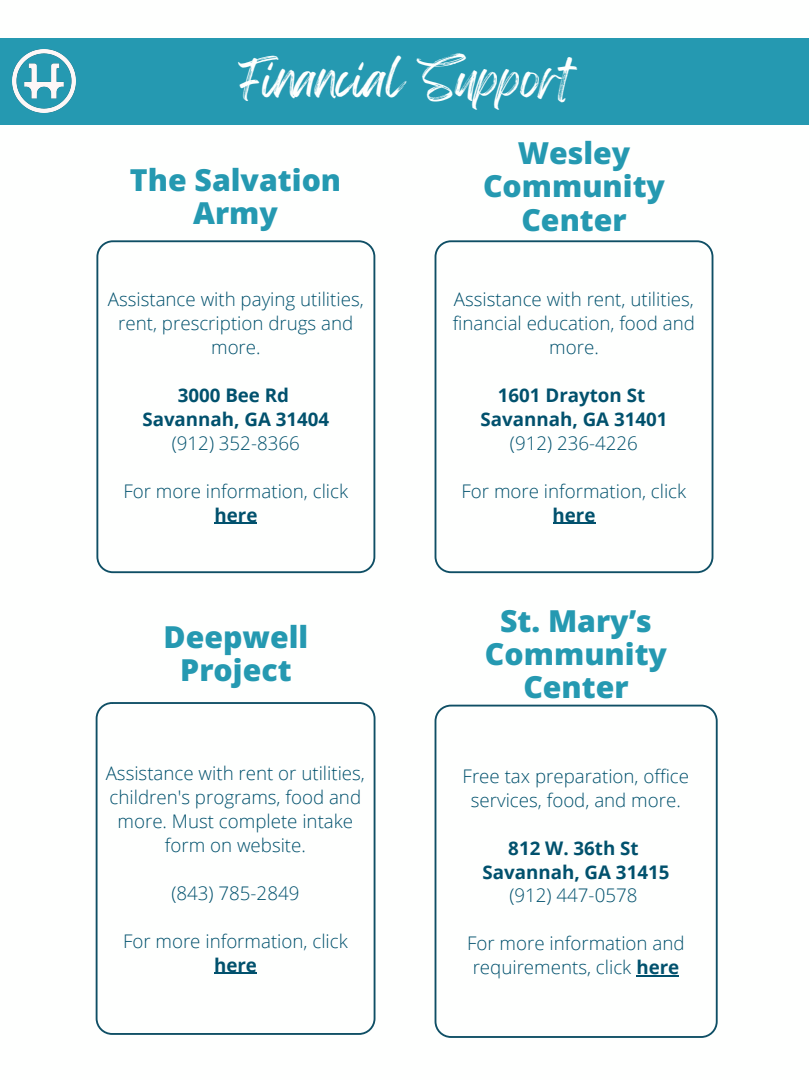
<style>
.page{position:relative;width:810px;height:1080px;background:#fff}
.page>*{position:absolute;margin:0;border:0;box-sizing:border-box;transform-origin:0 0}
.t1{font:43.75px "Feeling Passionate";color:#fefffe}
.t2{font:800 30.25px/33.2px "Open Sans";color:#2599b1;text-align:center}
.t3{font:300 18.75px/23.9px "Open Sans";color:#01516d;text-align:center}
.t4{font:700 18.75px/23.9px "Open Sans";color:#01516d;text-align:center}
.s1{font-weight:700}
</style>
<div class="page">
<div style="left:0;top:38px;width:809px;height:86px;background:#2599b1"></div>
<img style="left:12px;top:49px;width:64px;height:64px">
<svg style="left:96px;top:240px;width:279px;height:333px"></svg>
<hr style="left:214px;top:523px;width:43px;height:1px;background:#01516d">
<svg style="left:435px;top:240px;width:278px;height:333px"></svg>
<hr style="left:553px;top:523px;width:43px;height:1px;background:#01516d">
<svg style="left:96px;top:702px;width:279px;height:333px"></svg>
<hr style="left:214px;top:973px;width:43px;height:1px;background:#01516d">
<svg style="left:435px;top:705px;width:283px;height:333px"></svg>
<hr style="left:636px;top:975px;width:43px;height:2px;background:#01516d">
<h1 class="t1" style="left:239px;top:43px;width:334px">Financial Support</h1>
<h2 class="t2" style="left:130px;top:163px;width:213px">The Salvation<br>Army</h2>
<p class="t3" style="left:108px;top:287px;width:257px">Assistance with paying utilities, rent, prescription drugs and more.</p>
<p class="t4" style="left:142px;top:383px;width:188px">3000 Bee Rd<br>Savannah, GA 31404</p>
<p class="t3" style="left:172px;top:431px;width:129px">(912) 352-8366</p>
<p class="t3" style="left:123px;top:478px;width:226px">For more information, click</p>
<p class="t4" style="left:214px;top:502px;width:44px">here</p>
<h2 class="t2" style="left:164px;top:620px;width:146px">Deepwell<br>Project</h2>
<p class="t3" style="left:106px;top:761px;width:261px">Assistance with rent or utilities, children's programs, food and more. Must complete intake form on website.</p>
<p class="t3" style="left:171px;top:881px;width:129px">(843) 785-2849</p>
<p class="t3" style="left:123px;top:928px;width:226px">For more information, click</p>
<p class="t4" style="left:214px;top:952px;width:44px">here</p>
<h2 class="t2" style="left:483px;top:136px;width:184px">Wesley<br>Community<br>Center</h2>
<p class="t3" style="left:453px;top:287px;width:244px">Assistance with rent, utilities, financial education, food and more.</p>
<p class="t4" style="left:480px;top:383px;width:188px">1601 Drayton St<br>Savannah, GA 31401</p>
<p class="t3" style="left:510px;top:431px;width:129px">(912) 236-4226</p>
<p class="t3" style="left:462px;top:478px;width:226px">For more information, click</p>
<p class="t4" style="left:553px;top:502px;width:44px">here</p>
<h2 class="t2" style="left:485px;top:603px;width:184px">St. Mary’s<br>Community<br>Center</h2>
<p class="t3" style="left:463px;top:764px;width:228px">Free tax preparation, office services, food, and more.</p>
<p class="t4" style="left:482px;top:835px;width:188px">812 W. 36th St<br>Savannah, GA 31415</p>
<p class="t3" style="left:510px;top:883px;width:129px">(912) 447-0578</p>
<p class="t3" style="left:467px;top:931px;width:219px;text-align:left">For more information and requirements, click <span class="s1">here</span></p>
</div>
